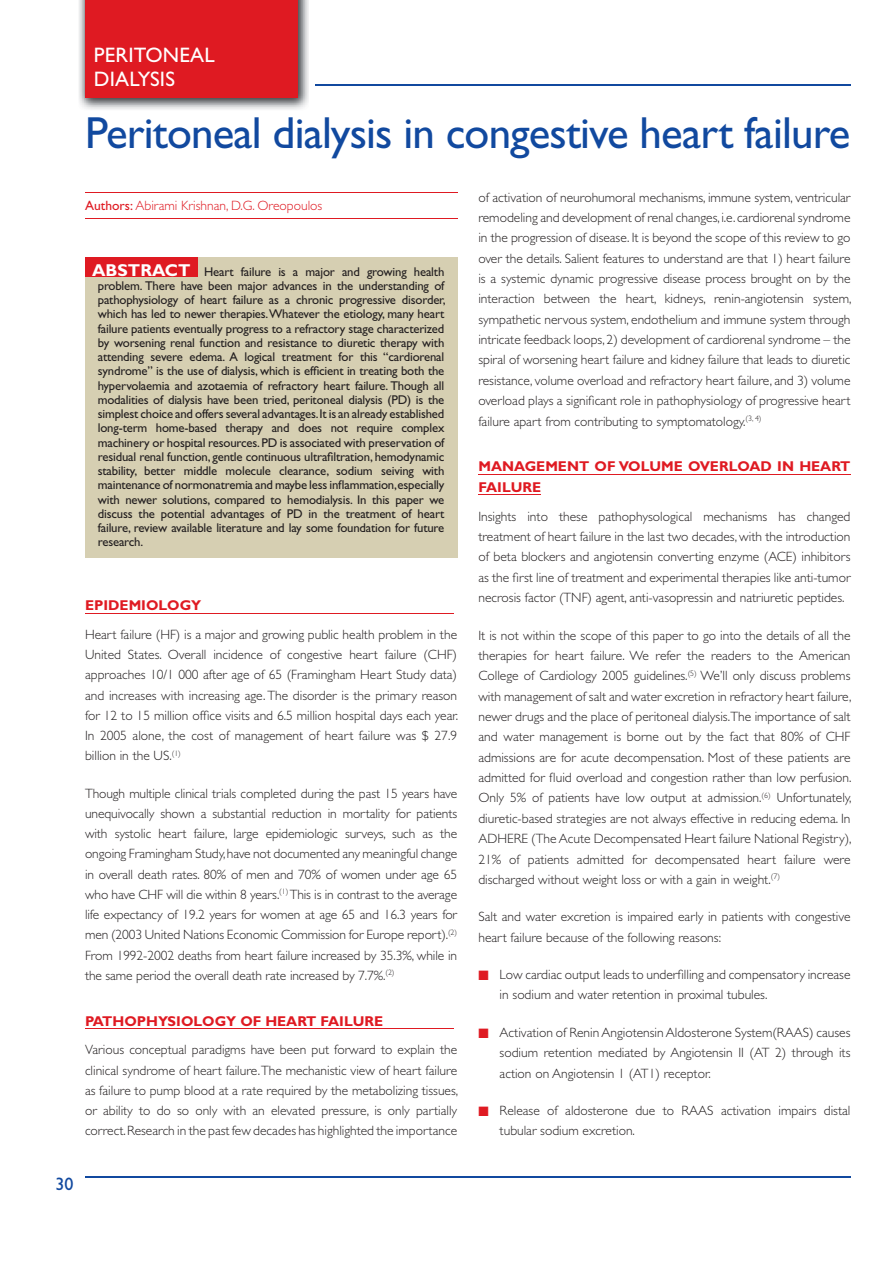
<style>
.page{position:relative;width:893px;height:1263px;background:#fff}
.page>*{position:absolute;margin:0;border:0;box-sizing:border-box;transform-origin:0 0}
.t1{font:45px "Gill Sans Std";letter-spacing:-.02em;color:#11499f}
.t2{font:21px/24px "Gill Sans Std";letter-spacing:.01em;color:#fff}
.t3{font:18px "Gill Sans Std";color:#11499f}
.t4{font:700 17.25px "Gill Sans Std";color:#fff}
.t5{font:700 14.25px/20.4px "Gill Sans Std";color:#df1a22}
.t6{font:300 13.5px/20.4px "Gill Sans Std";color:#231f20;text-align:justify}
.t7{font:300 13.5px "Gill Sans Std";color:#df1a22}
.t8{font:12.75px/14.2px "Gill Sans Std";letter-spacing:-.015em;color:#231f20;text-align:justify}
.s1{color:#df1a22}
.s2{font-weight:400}
</style>
<div class="page">
<hr style="left:85px;top:1177px;width:765px;height:1px;background:#11499f">
<hr style="left:85px;top:613px;width:368px;height:1px;background:#df1a22">
<hr style="left:85px;top:1028px;width:369px;height:1px;background:#df1a22">
<hr style="left:478px;top:474px;width:372px;height:1px;background:#df1a22">
<hr style="left:478px;top:494px;width:63px;height:1px;background:#df1a22">
<img style="left:79px;top:0;width:230px;height:110px">
<div style="left:85px;top:0;width:213px;height:98px;background:#df1a22"></div>
<hr style="left:315px;top:85px;width:535px;height:1px;background:#11499f">
<hr style="left:85px;top:192px;width:372px;height:1px;background:#df1a22">
<hr style="left:85px;top:219px;width:372px;height:1px;background:#df1a22">
<div style="left:85px;top:257px;width:372px;height:300px;background:#d6cfb2"></div>
<div style="left:85px;top:257px;width:112px;height:20px;background:#df1a22"></div>
<h2 class="t2" style="left:94px;top:45px;width:122px">PERITONEAL<br>DIALYSIS</h2>
<h1 class="t1" style="left:85px;top:116px;width:767px">Peritoneal dialysis in congestive heart failure</h1>
<p class="t6" style="left:478px;top:188px;width:375px">of activation of neurohumoral mechanisms, immune system, ventricular remodeling and development of renal changes, i.e. cardiorenal syndrome in the progression of disease. It is beyond the scope of this review to go over the details. Salient features to understand are that 1) heart failure is a systemic dynamic progressive disease process brought on by the interaction between the heart, kidneys, renin-angiotensin system, sympathetic nervous system, endothelium and immune system through intricate feedback loops, 2) development of cardiorenal syndrome – the spiral of worsening heart failure and kidney failure that leads to diuretic resistance, volume overload and refractory heart failure, and 3) volume overload plays a significant role in pathophysiology of progressive heart failure apart from contributing to symptomatology.<sup>(3,</sup> <sup>4)</sup></p>
<p class="t5" style="left:478px;top:458px;width:374px">MANAGEMENT OF VOLUME OVERLOAD IN HEART<br>FAILURE</p>
<p class="t6" style="left:478px;top:507px;width:374px">Insights into these pathophysological mechanisms has changed treatment of heart failure in the last two decades, with the introduction of beta blockers and angiotensin converting enzyme (ACE) inhibitors as the first line of treatment and experimental therapies like anti-tumor necrosis factor (TNF) agent, anti-vasopressin and natriuretic peptides.</p>
<p class="t6" style="left:478px;top:626px;width:375px">It is not within the scope of this paper to go into the details of all the therapies for heart failure. We refer the readers to the American College of Cardiology 2005 guidelines.<sup>(5)</sup> We’ll only discuss problems with management of salt and water excretion in refractory heart failure, newer drugs and the place of peritoneal dialysis.The importance of salt and water management is borne out by the fact that 80% of CHF admissions are for acute decompensation. Most of these patients are admitted for fluid overload and congestion rather than low perfusion.<br>Only 5% of patients have low output at admission.<sup>(6)</sup> Unfortunately, diuretic-based strategies are not always effective in reducing edema. In ADHERE (The Acute Decompensated Heart failure National Registry), 21% of patients admitted for decompensated heart failure were discharged without weight loss or with a gain in weight.<sup>(7)</sup></p>
<p class="t6" style="left:478px;top:908px;width:374px">Salt and water excretion is impaired early in patients with congestive heart failure because of the following reasons:</p>
<p class="t6" style="left:500px;top:966px;width:352px;text-indent:-21px"><span class="s1">■</span> Low cardiac output leads to underfilling and compensatory increase in sodium and water retention in proximal tubules.</p>
<p class="t6" style="left:500px;top:1023px;width:352px;text-indent:-21px"><span class="s1">■</span> Activation of Renin Angiotensin Aldosterone System(RAAS) causes sodium retention mediated by Angiotensin II (AT 2) through its action on Angiotensin 1 (AT1) receptor.</p>
<p class="t6" style="left:500px;top:1102px;width:352px;text-indent:-21px"><span class="s1">■</span> Release of aldosterone due to RAAS activation impairs distal tubular sodium excretion.</p>
<p class="t7" style="left:85px;top:201px;width:239px"><span class="s2">Authors:</span> Abirami Krishnan, D.G. Oreopoulos</p>
<p class="t4" style="left:92px;top:263px;width:100px">ABSTRACT</p>
<p class="t8" style="left:98px;top:265px;width:349px;text-indent:106px">Heart failure is a major and growing health problem. There have been major advances in the understanding of pathophysiology of heart failure as a chronic progressive disorder, which has led to newer therapies. Whatever the etiology, many heart failure patients eventually progress to a refractory stage characterized by worsening renal function and resistance to diuretic therapy with attending severe edema. A logical treatment for this “cardiorenal syndrome” is the use of dialysis, which is efficient in treating both the hypervolaemia and azotaemia of refractory heart failure. Though all modalities of dialysis have been tried, peritoneal dialysis (PD) is the simplest choice and offers several advantages.It is an already established long-term home-based therapy and does not require complex machinery or hospital resources. PD is associated with preservation of residual renal function, gentle continuous ultrafiltration, hemodynamic stability, better middle molecule clearance, sodium seiving with maintenance of normonatremia and maybe less inflammation,especially with newer solutions, compared to hemodialysis. In this paper we discuss the potential advantages of PD in the treatment of heart failure, review available literature and lay some foundation for future research.</p>
<p class="t5" style="left:85px;top:596px;width:118px">EPIDEMIOLOGY</p>
<p class="t6" style="left:85px;top:625px;width:375px">Heart failure (HF) is a major and growing public health problem in the United States. Overall incidence of congestive heart failure (CHF) approaches 10/1 000 after age of 65 (Framingham Heart Study data) and increases with increasing age. The disorder is the primary reason for 12 to 15 million office visits and 6.5 million hospital days each year.<br>In 2005 alone, the cost of management of heart failure was $ 27.9 billion in the US.<sup>(1)</sup></p>
<p class="t6" style="left:85px;top:784px;width:374px">Though multiple clinical trials completed during the past 15 years have unequivocally shown a substantial reduction in mortality for patients with systolic heart failure, large epidemiologic surveys, such as the ongoing Framingham Study, have not documented any meaningful change in overall death rates. 80% of men and 70% of women under age 65 who have CHF will die within 8 years.<sup>(1)</sup> This is in contrast to the average life expectancy of 19.2 years for women at age 65 and 16.3 years for men (2003 United Nations Economic Commission for Europe report).<sup>(2)<br></sup>From 1992-2002 deaths from heart failure increased by 35.3%, while in the same period the overall death rate increased by 7.7%.<sup>(2)</sup></p>
<p class="t5" style="left:85px;top:1012px;width:300px">PATHOPHYSIOLOGY OF HEART FAILURE</p>
<p class="t6" style="left:85px;top:1041px;width:375px">Various conceptual paradigms have been put forward to explain the clinical syndrome of heart failure. The mechanistic view of heart failure as failure to pump blood at a rate required by the metabolizing tissues, or ability to do so only with an elevated pressure, is only partially correct. Research in the past few decades has highlighted the importance</p>
<h3 class="t3" style="left:55px;top:1177px;width:19px">30</h3>
</div>
